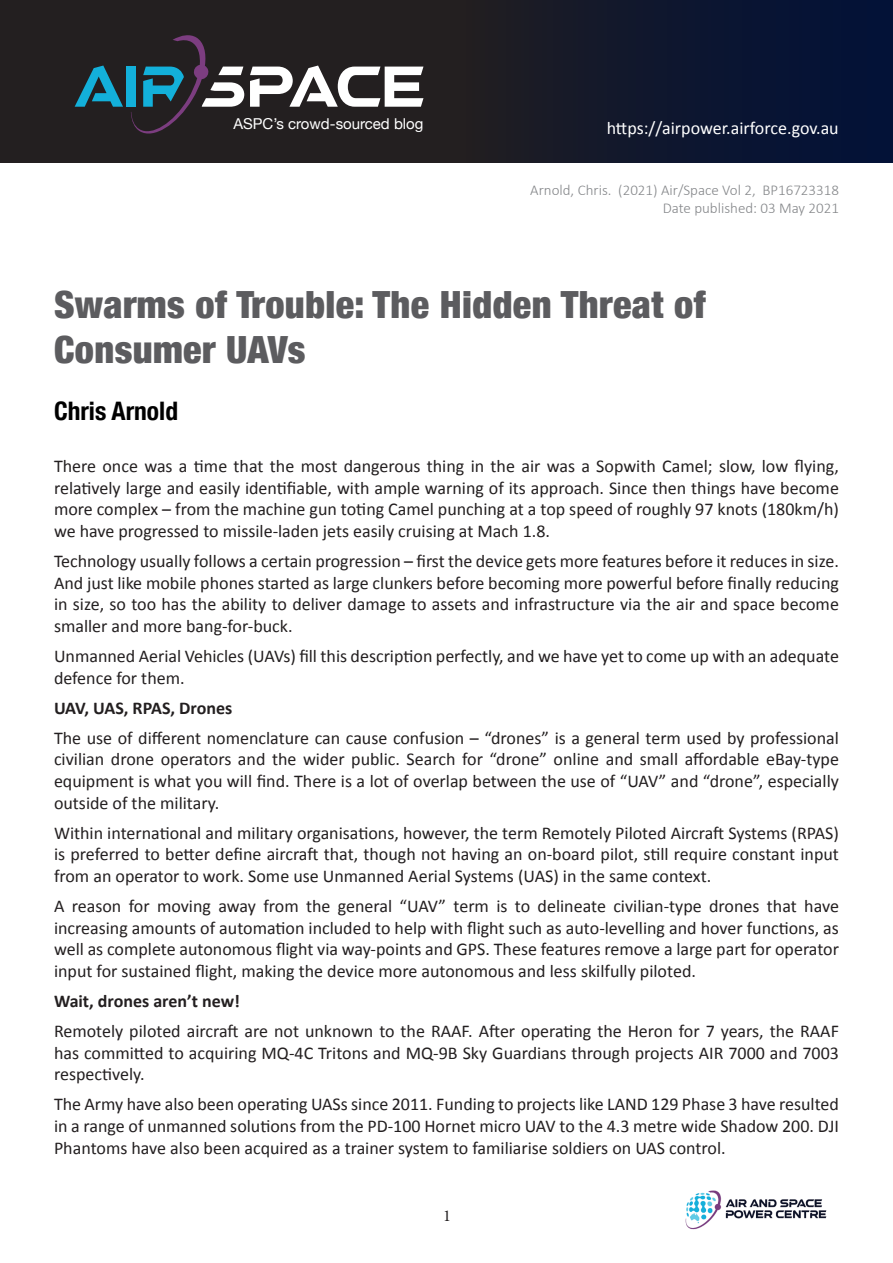
<style>
.page{position:relative;width:893px;height:1263px;background:#fff}
.page>*{position:absolute;margin:0;border:0;box-sizing:border-box;transform-origin:0 0}
.t1{font:900 condensed 37.5px/45px "Helvetica Neue";letter-spacing:.01em;color:#5c5c5f}
.Author{font:700 condensed 25.5px "Helvetica Neue";color:#000}
.Paragraph{font:18px/21.6px "Calibri";color:#231f20;text-align:justify}
.Paragraph-2{font:700 18px "Calibri";color:#231f20}
.t2{font:18px "Calibri";color:#fff}
.t3{font:16.5px "Minion Pro";color:#231f20}
.t4{font:300 15px "Calibri";color:#848689}
.t5{font:15px "Helvetica Neue";color:#fff}
</style>
<div class="page">
<div style="left:0;top:0;width:893px;height:163px;background:#231f20"></div>
<div style="left:466px;top:0;width:427px;height:163px;background:linear-gradient(to right,#1f1d22,#001139)"></div>
<img style="left:685px;top:1190px;width:142px;height:40px">
<svg style="left:75px;top:66px;width:48px;height:41px"></svg>
<div style="left:126px;top:67px;width:9px;height:40px;background:#13b0da"></div>
<svg style="left:250px;top:66px;width:173px;height:41px"></svg>
<svg style="left:131px;top:35px;width:113px;height:99px"></svg>
<p class="t5" style="left:233px;top:113px;width:192px">ASPC’s crowd-sourced blog</p>
<p class="t2" style="left:607px;top:116px;width:234px">https://airpower.airforce.gov.au</p>
<p class="t4" style="left:530px;top:181px;width:310px">Arnold, Chris. (2021) Air/Space Vol 2, BP16723318</p>
<p class="t4" style="left:663px;top:199px;width:178px">Date published: 03 May 2021</p>
<p class="t1" style="left:54px;top:280px;width:653px">Swarms of Trouble: The Hidden Threat of<br>Consumer UAVs</p>
<p class="Author" style="left:54px;top:390px;width:126px">Chris Arnold</p>
<p class="Paragraph" style="left:54px;top:455px;width:786px">There once was a time that the most dangerous thing in the air was a Sopwith Camel; slow, low flying, relatively large and easily identifiable, with ample warning of its approach. Since then things have become more complex – from the machine gun toting Camel punching at a top speed of roughly 97 knots (180km/h) we have progressed to missile-laden jets easily cruising at Mach 1.8.</p>
<p class="Paragraph" style="left:54px;top:550px;width:786px">Technology usually follows a certain progression – first the device gets more features before it reduces in size.<br>And just like mobile phones started as large clunkers before becoming more powerful before finally reducing in size, so too has the ability to deliver damage to assets and infrastructure via the air and space become smaller and more bang-for-buck.</p>
<p class="Paragraph" style="left:54px;top:645px;width:786px">Unmanned Aerial Vehicles (UAVs) fill this description perfectly, and we have yet to come up with an adequate defence for them.</p>
<p class="Paragraph-2" style="left:54px;top:696px;width:180px">UAV, UAS, RPAS, Drones</p>
<p class="Paragraph" style="left:54px;top:727px;width:786px">The use of different nomenclature can cause confusion – “drones” is a general term used by professional civilian drone operators and the wider public. Search for “drone” online and small affordable eBay-type equipment is what you will find. There is a lot of overlap between the use of “UAV” and “drone”, especially outside of the military.</p>
<p class="Paragraph" style="left:54px;top:822px;width:786px">Within international and military organisations, however, the term Remotely Piloted Aircraft Systems (RPAS) is preferred to better define aircraft that, though not having an on-board pilot, still require constant input from an operator to work. Some use Unmanned Aerial Systems (UAS) in the same context.</p>
<p class="Paragraph" style="left:54px;top:895px;width:786px">A reason for moving away from the general “UAV” term is to delineate civilian-type drones that have increasing amounts of automation included to help with flight such as auto-levelling and hover functions, as well as complete autonomous flight via way-points and GPS. These features remove a large part for operator input for sustained flight, making the device more autonomous and less skilfully piloted.</p>
<p class="Paragraph-2" style="left:54px;top:989px;width:188px">Wait, drones aren’t new!</p>
<p class="Paragraph" style="left:54px;top:1020px;width:786px">Remotely piloted aircraft are not unknown to the RAAF. After operating the Heron for 7 years, the RAAF has committed to acquiring MQ-4C Tritons and MQ-9B Sky Guardians through projects AIR 7000 and 7003 respectively.</p>
<p class="Paragraph" style="left:54px;top:1094px;width:786px">The Army have also been operating UASs since 2011. Funding to projects like LAND 129 Phase 3 have resulted in a range of unmanned solutions from the PD-100 Hornet micro UAV to the 4.3 metre wide Shadow 200. DJI Phantoms have also been acquired as a trainer system to familiarise soldiers on UAS control.</p>
<p class="t3" style="left:443px;top:1205px;width:9px">1</p>
</div>
